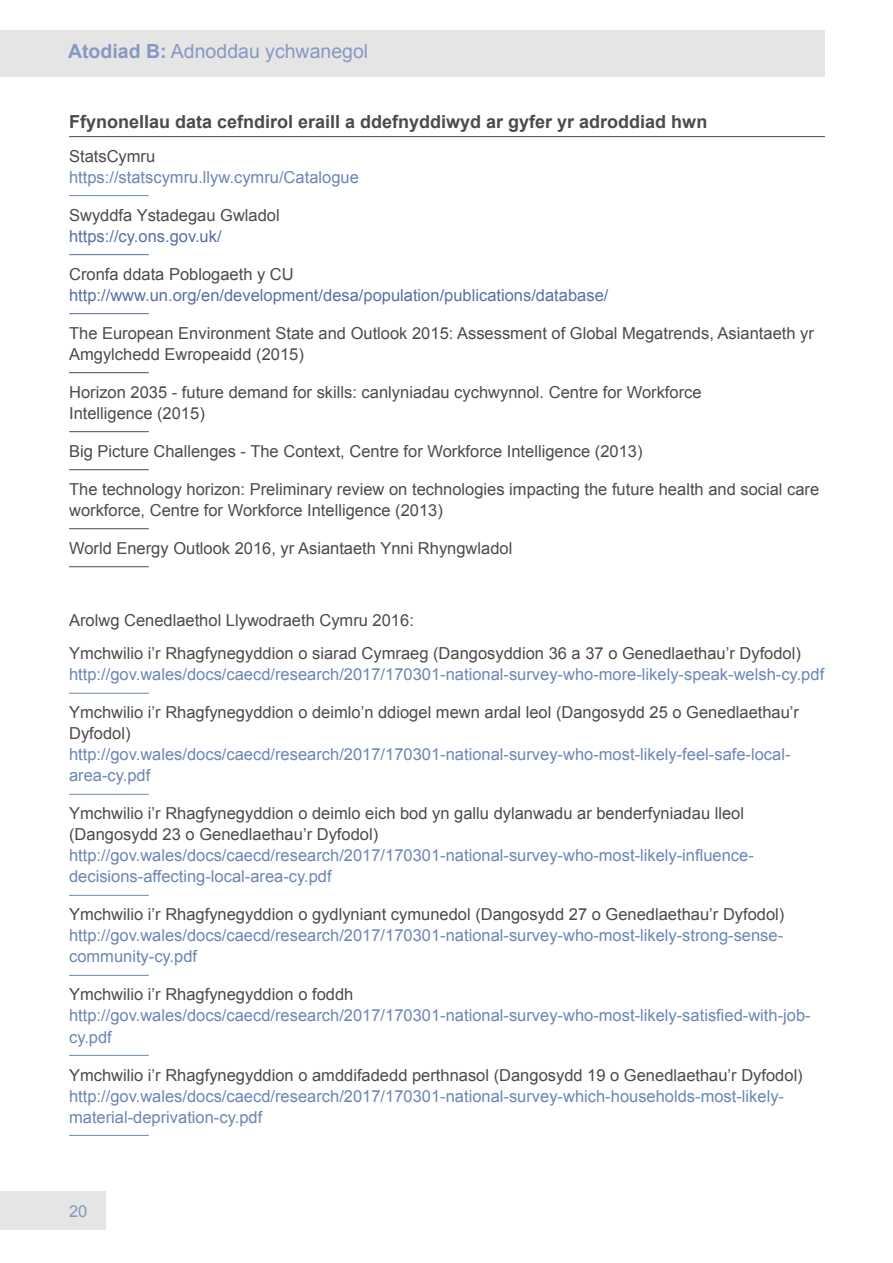
<style>
.page{position:relative;width:893px;height:1263px;background:#fff}
.page>*{position:absolute;margin:0;border:0;box-sizing:border-box;transform-origin:0 0}
.t1{font:19.5px "Arial";color:#8699c2}
.H2_Annex_b{font:700 18px "Arial";color:#4b4b4a}
.links_annex_b{font:16.5px/21px "Arial";color:#6b86b5}
.links_annex_b-2{font:16.5px/21px "Arial";color:#4b4b4a}
.links_annex_b-3{font:16.5px/21px "Arial";color:#576ea6}
.Annex_b_normal_text{font:16.5px "Arial";color:#4b4b4a}
.t2{font:16.5px "Arial";color:#8699c2}
.s1{font-weight:700}
.s2{color:#4b4b4a}
.s3{color:#576ea6}
</style>
<div class="page">
<div style="left:0;top:30px;width:825px;height:47px;background:#e6e5e5"></div>
<div style="left:0;top:1191px;width:105px;height:39px;background:#e6e5e5"></div>
<hr style="left:69px;top:136px;width:756px;height:1px;background:#4b4b4a">
<hr style="left:69px;top:195px;width:80px;height:1px;background:#6b86b5">
<hr style="left:69px;top:254px;width:80px;height:1px;background:#576ea6">
<hr style="left:69px;top:313px;width:80px;height:1px;background:#576ea6">
<hr style="left:69px;top:372px;width:80px;height:1px;background:#4b4b4a">
<hr style="left:69px;top:431px;width:80px;height:1px;background:#4b4b4a">
<hr style="left:69px;top:469px;width:80px;height:1px;background:#4b4b4a">
<hr style="left:69px;top:528px;width:80px;height:1px;background:#4b4b4a">
<hr style="left:69px;top:566px;width:80px;height:1px;background:#4b4b4a">
<hr style="left:69px;top:693px;width:80px;height:1px;background:#6b86b5">
<hr style="left:69px;top:794px;width:80px;height:1px;background:#6b86b5">
<hr style="left:69px;top:895px;width:80px;height:1px;background:#6b86b5">
<hr style="left:69px;top:975px;width:80px;height:1px;background:#6b86b5">
<hr style="left:69px;top:1055px;width:80px;height:1px;background:#6b86b5">
<hr style="left:69px;top:1135px;width:80px;height:1px;background:#6b86b5">
<p class="t1" style="left:68px;top:39px;width:302px"><span class="s1">Atodiad B:</span> Adnoddau ychwanegol</p>
<p class="H2_Annex_b" style="left:69px;top:110px;width:640px">Ffynonellau data cefndirol eraill a ddefnyddiwyd ar gyfer yr adroddiad hwn</p>
<p class="links_annex_b" style="left:69px;top:146px;width:291px"><span class="s2">StatsCymru </span>https://statscymru.llyw.cymru/Catalogue</p>
<p class="links_annex_b-2" style="left:69px;top:205px;width:212px">Swyddfa Ystadegau Gwladol <span class="s3">https://cy.ons.gov.uk/</span></p>
<p class="links_annex_b-3" style="left:69px;top:264px;width:541px"><span class="s2">Cronfa ddata Poblogaeth y CU </span>http://www.un.org/en/development/desa/population/publications/database/</p>
<p class="links_annex_b-2" style="left:69px;top:323px;width:746px">The European Environment State and Outlook 2015: Assessment of Global Megatrends, Asiantaeth yr<br>Amgylchedd Ewropeaidd (2015)</p>
<p class="links_annex_b-2" style="left:69px;top:382px;width:634px">Horizon 2035 - future demand for skills: canlyniadau cychwynnol. Centre for Workforce<br>Intelligence (2015)</p>
<p class="links_annex_b-2" style="left:69px;top:441px;width:575px">Big Picture Challenges - The Context, Centre for Workforce Intelligence (2013)</p>
<p class="links_annex_b-2" style="left:69px;top:479px;width:752px">The technology horizon: Preliminary review on technologies impacting the future health and social care workforce, Centre for Workforce Intelligence (2013)</p>
<p class="links_annex_b-2" style="left:69px;top:538px;width:445px">World Energy Outlook 2016, yr Asiantaeth Ynni Rhyngwladol</p>
<p class="Annex_b_normal_text" style="left:69px;top:609px;width:346px">Arolwg Cenedlaethol Llywodraeth Cymru 2016:</p>
<p class="links_annex_b" style="left:69px;top:643px;width:757px"><span class="s2">Ymchwilio i’r Rhagfynegyddion o siarad Cymraeg (Dangosyddion 36 a 37 o Genedlaethau’r Dyfodol) </span>http://gov.wales/docs/caecd/research/2017/170301-national-survey-who-more-likely-speak-welsh-cy.pdf</p>
<p class="links_annex_b" style="left:69px;top:702px;width:731px"><span class="s2">Ymchwilio i’r Rhagfynegyddion o deimlo’n ddiogel mewn ardal leol (Dangosydd 25 o Genedlaethau’r Dyfodol) </span>http://gov.wales/docs/caecd/research/2017/170301-national-survey-who-most-likely-feel-safe-local&shy;area-cy.pdf</p>
<p class="links_annex_b" style="left:69px;top:803px;width:686px"><span class="s2">Ymchwilio i’r Rhagfynegyddion o deimlo eich bod yn gallu dylanwadu ar benderfyniadau lleol (Dangosydd 23 o Genedlaethau’r Dyfodol) </span>http://gov.wales/docs/caecd/research/2017/170301-national-survey-who-most-likely-influence&shy;decisions-affecting-local-area-cy.pdf</p>
<p class="links_annex_b" style="left:69px;top:904px;width:717px;text-align:justify"><span class="s2">Ymchwilio i’r Rhagfynegyddion o gydlyniant cymunedol (Dangosydd 27 o Genedlaethau’r Dyfodol) </span>http://gov.wales/docs/caecd/research/2017/170301-national-survey-who-most-likely-strong-sense&shy;community-cy.pdf</p>
<p class="links_annex_b" style="left:69px;top:984px;width:743px"><span class="s2">Ymchwilio i’r Rhagfynegyddion o foddh </span>http://gov.wales/docs/caecd/research/2017/170301-national-survey-who-most-likely-satisfied-with-job&shy;cy.pdf</p>
<p class="links_annex_b" style="left:69px;top:1064px;width:735px"><span class="s2">Ymchwilio i’r Rhagfynegyddion o amddifadedd perthnasol (Dangosydd 19 o Genedlaethau’r Dyfodol) </span>http://gov.wales/docs/caecd/research/2017/170301-national-survey-which-households-most-likely&shy;material-deprivation-cy.pdf</p>
<p class="t2" style="left:69px;top:1200px;width:20px">20</p>
</div>
